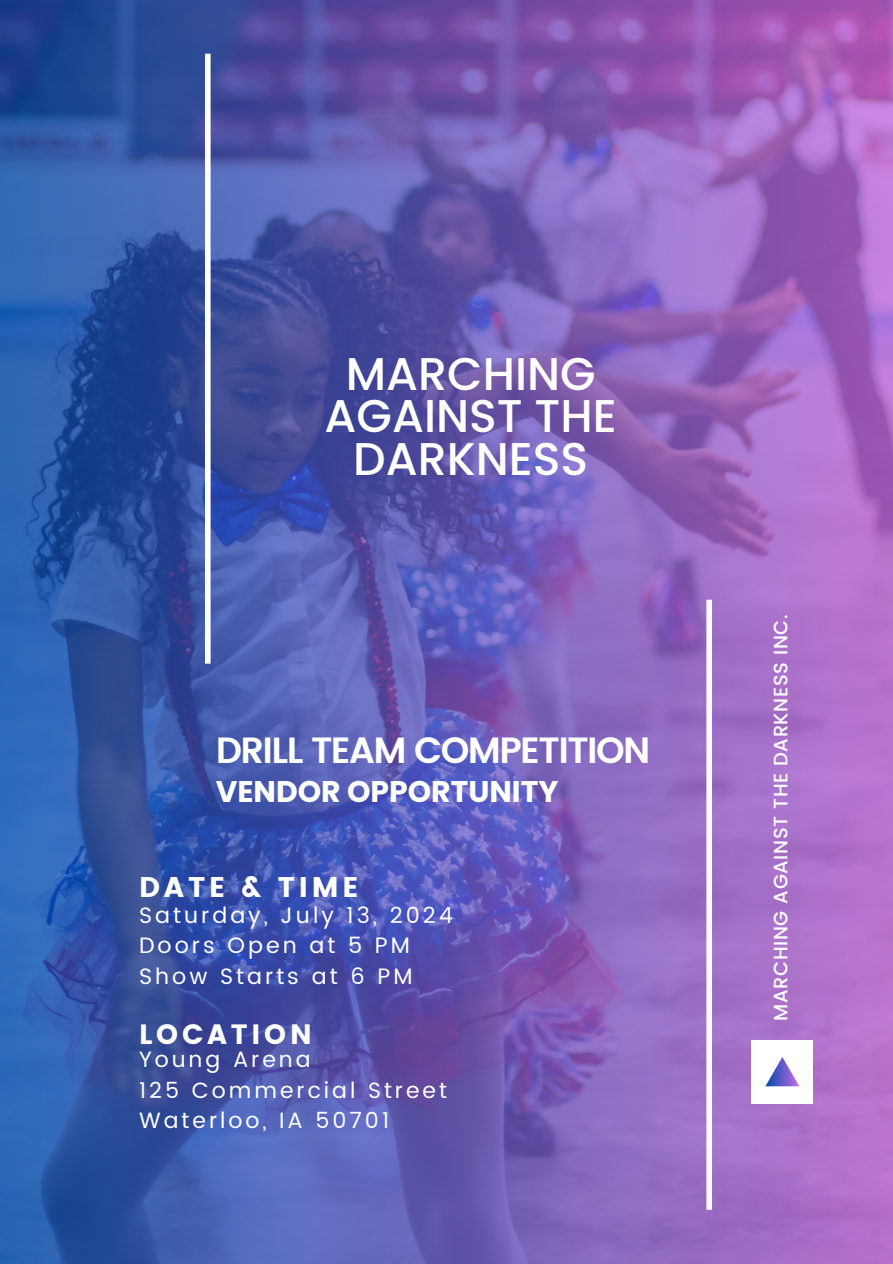
<style>
.page{position:relative;width:893px;height:1264px;background:#fff}
.page>*{position:absolute;margin:0;border:0;box-sizing:border-box;transform-origin:0 0}
.t1{font:500 45.9px/42.8px "Poppins";color:#fff;text-align:center}
.t2{font:600 36.45px "Poppins";letter-spacing:-.045em;color:#fff}
.t3{font:700 29.85px "Poppins";color:#fff}
.t4{font:28.35px "Poppins";letter-spacing:.135em;color:#fff}
.t5{font:27.9px "Poppins";letter-spacing:.135em;color:#fff}
.t6{font:22.35px/30.3px "Poppins";letter-spacing:.135em;color:#fff}
.t7{font:22.2px/30.3px "Poppins";letter-spacing:.135em;color:#fff}
.t8{font:500 19.35px "Poppins";letter-spacing:.03em;color:#fff}
</style>
<div class="page">
<img style="left:0;top:0;width:892px;height:1263px">
<div style="left:205px;top:54px;width:5px;height:609px;background:#fff"></div>
<div style="left:706px;top:599px;width:6px;height:610px;background:#fff"></div>
<div style="left:751px;top:1040px;width:62px;height:63px;background:#fff"></div>
<svg style="left:765px;top:1057px;width:34px;height:29px"></svg>
<h1 class="t1" style="left:324px;top:352px;width:294px">MARCHING<br>AGAINST THE<br>DARKNESS</h1>
<h2 class="t2" style="left:216px;top:729px;width:436px">DRILL TEAM COMPETITION</h2>
<h3 class="t3" style="left:216px;top:771px;width:344px">VENDOR OPPORTUNITY</h3>
<h4 class="t4" style="left:139px;top:870px;width:221px">DATE &amp; TIME</h4>
<h3 class="t6" style="left:139px;top:899px;width:315px">Saturday, July 13, 2024<br>Doors Open at 5 PM<br>Show Starts at 6 PM</h3>
<h4 class="t5" style="left:139px;top:1017px;width:174px">LOCATION</h4>
<p class="t7" style="left:139px;top:1044px;width:309px">Young Arena<br>125 Commercial Street<br>Waterloo, IA 50701</p>
<h3 class="t8" style="left:769px;top:1020px;width:407px;rotate:-90deg">MARCHING AGAINST THE DARKNESS INC.</h3>
</div>
